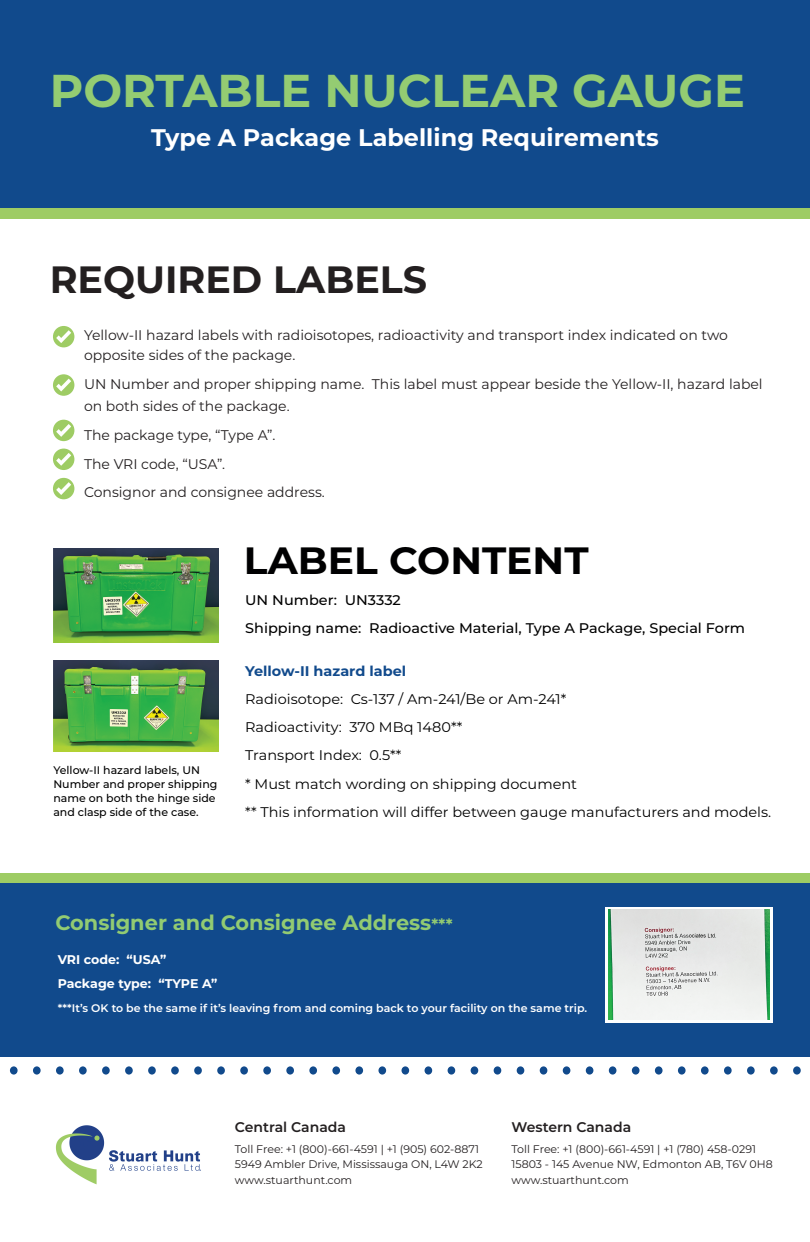
<style>
.page{position:relative;width:810px;height:1242px;background:#fff}
.page>*{position:absolute;margin:0;border:0;box-sizing:border-box;transform-origin:0 0}
.t1{font:700 46px "Montserrat";color:#94cc72}
.t2{font:700 38px "Montserrat";color:#231f20}
.t3{font:700 38px "Montserrat";color:#000001}
.t4{font:700 24px "Montserrat";color:#fff}
.t5{font:700 20.9px "Montserrat";color:#92cb72}
.t6{font:14px/28.6px "Montserrat";color:#231f20}
.t7{font:14px/28.2px "Montserrat";color:#000001}
.t8{font:500 14px/28.2px "Montserrat";color:#000001}
.t9{font:600 14px "Montserrat";color:#231f20}
.t10{font:700 14px "Montserrat";color:#114a8c}
.t11{font:700 12.6px/24px "Montserrat";color:#fff}
.t12{font:11px/15.5px "Montserrat";color:#231f20}
.t13{font:500 11px/14.2px "Montserrat";color:#000001}
.t14{font:600 11px "Montserrat";color:#fff}
.s1{font-size:15.8px}
</style>
<div class="page">
<div style="left:0;top:0;width:810px;height:219px;background:#114a8c"></div>
<div style="left:0;top:881px;width:810px;height:176px;background:#114a8c"></div>
<svg style="left:53px;top:326px;width:21px;height:21px"></svg>
<svg style="left:53px;top:374px;width:21px;height:22px"></svg>
<svg style="left:53px;top:420px;width:21px;height:21px"></svg>
<svg style="left:53px;top:449px;width:21px;height:21px"></svg>
<svg style="left:53px;top:478px;width:21px;height:21px"></svg>
<svg style="left:606px;top:907px;width:167px;height:116px;background:#fafbfb"></svg>
<div style="left:10px;top:1066px;width:8px;height:9px;background:#114a8c;border-radius:50%"></div>
<div style="left:33px;top:1066px;width:8px;height:9px;background:#114a8c;border-radius:50%"></div>
<div style="left:56px;top:1066px;width:8px;height:9px;background:#114a8c;border-radius:50%"></div>
<div style="left:79px;top:1066px;width:8px;height:9px;background:#114a8c;border-radius:50%"></div>
<div style="left:102px;top:1066px;width:8px;height:9px;background:#114a8c;border-radius:50%"></div>
<div style="left:125px;top:1066px;width:8px;height:9px;background:#114a8c;border-radius:50%"></div>
<div style="left:148px;top:1066px;width:8px;height:9px;background:#114a8c;border-radius:50%"></div>
<div style="left:171px;top:1066px;width:8px;height:9px;background:#114a8c;border-radius:50%"></div>
<div style="left:194px;top:1066px;width:8px;height:9px;background:#114a8c;border-radius:50%"></div>
<div style="left:217px;top:1066px;width:8px;height:9px;background:#114a8c;border-radius:50%"></div>
<div style="left:240px;top:1066px;width:8px;height:9px;background:#114a8c;border-radius:50%"></div>
<div style="left:263px;top:1066px;width:8px;height:9px;background:#114a8c;border-radius:50%"></div>
<div style="left:286px;top:1066px;width:8px;height:9px;background:#114a8c;border-radius:50%"></div>
<div style="left:309px;top:1066px;width:8px;height:9px;background:#114a8c;border-radius:50%"></div>
<div style="left:332px;top:1066px;width:8px;height:9px;background:#114a8c;border-radius:50%"></div>
<div style="left:355px;top:1066px;width:8px;height:9px;background:#114a8c;border-radius:50%"></div>
<div style="left:378px;top:1066px;width:8px;height:9px;background:#114a8c;border-radius:50%"></div>
<div style="left:402px;top:1066px;width:7px;height:9px;background:#114a8c;border-radius:50%"></div>
<div style="left:425px;top:1066px;width:7px;height:9px;background:#114a8c;border-radius:50%"></div>
<div style="left:448px;top:1066px;width:7px;height:9px;background:#114a8c;border-radius:50%"></div>
<div style="left:471px;top:1066px;width:7px;height:9px;background:#114a8c;border-radius:50%"></div>
<div style="left:494px;top:1066px;width:7px;height:9px;background:#114a8c;border-radius:50%"></div>
<div style="left:517px;top:1066px;width:7px;height:9px;background:#114a8c;border-radius:50%"></div>
<div style="left:540px;top:1066px;width:7px;height:9px;background:#114a8c;border-radius:50%"></div>
<div style="left:563px;top:1066px;width:7px;height:9px;background:#114a8c;border-radius:50%"></div>
<div style="left:586px;top:1066px;width:7px;height:9px;background:#114a8c;border-radius:50%"></div>
<div style="left:609px;top:1066px;width:7px;height:9px;background:#114a8c;border-radius:50%"></div>
<div style="left:632px;top:1066px;width:8px;height:9px;background:#114a8c;border-radius:50%"></div>
<div style="left:655px;top:1066px;width:8px;height:9px;background:#114a8c;border-radius:50%"></div>
<div style="left:678px;top:1066px;width:8px;height:9px;background:#114a8c;border-radius:50%"></div>
<div style="left:701px;top:1066px;width:8px;height:9px;background:#114a8c;border-radius:50%"></div>
<div style="left:724px;top:1066px;width:8px;height:9px;background:#114a8c;border-radius:50%"></div>
<div style="left:747px;top:1066px;width:8px;height:9px;background:#114a8c;border-radius:50%"></div>
<div style="left:770px;top:1066px;width:8px;height:9px;background:#114a8c;border-radius:50%"></div>
<div style="left:793px;top:1066px;width:8px;height:9px;background:#114a8c;border-radius:50%"></div>
<div style="left:0;top:874px;width:810px;height:9px;background:#9ecc64"></div>
<div style="left:0;top:209px;width:810px;height:10px;background:#9ecc64"></div>
<img style="left:608px;top:910px;width:162px;height:110px">
<img style="left:53px;top:548px;width:165px;height:94px">
<img style="left:54px;top:661px;width:164px;height:91px">
<img style="left:55px;top:1125px;width:146px;height:59px">
<h1 class="t1" style="left:50px;top:57px;width:697px">PORTABLE NUCLEAR GAUGE</h1>
<h3 class="t4" style="left:151px;top:121px;width:509px">Type A Package Labelling Requirements</h3>
<h2 class="t2" style="left:50px;top:252px;width:379px">REQUIRED LABELS</h2>
<p class="t6" style="left:84px;top:325px;width:645px;line-height:20.2px">Yellow-II hazard labels with radioisotopes, radioactivity and transport index indicated on two opposite sides of the package.</p>
<p class="t6" style="left:84px;top:372px;width:680px;line-height:22.3px">UN Number and proper shipping name. This label must appear beside the Yellow-II, hazard label on both sides of the package.</p>
<p class="t6" style="left:84px;top:420px;width:242px">The package type, “Type A”.<br>The VRI code, “USA”.<br>Consignor and consignee address.</p>
<p class="t13" style="left:53px;top:762px;width:166px">Yellow-II hazard labels, UN<br>Number and proper shipping name on both the hinge side and clasp side of the case.</p>
<h2 class="t3" style="left:244px;top:533px;width:346px">LABEL CONTENT</h2>
<p class="t8" style="left:245px;top:585px;width:501px">UN Number: UN3332<br>Shipping name: Radioactive Material, Type A Package, Special Form</p>
<p class="t10" style="left:245px;top:661px;width:163px">Yellow-II hazard label</p>
<p class="t7" style="left:245px;top:685px;width:528px">Radioisotope: Cs-137 / Am-241/Be or Am-241*<br>Radioactivity: 370 MBq 1480**<br>Transport Index: 0.5**<br>* Must match wording on shipping document<br>** This information will differ between gauge manufacturers and models.</p>
<h3 class="t5" style="left:55px;top:908px;width:399px">Consigner and Consignee Address<span class="s1">***</span></h3>
<p class="t11" style="left:58px;top:947px;width:161px">VRI code: “USA”<br>Package type: “TYPE A”</p>
<p class="t14" style="left:58px;top:1000px;width:531px">***It’s OK to be the same if it’s leaving from and coming back to your facility on the same trip.</p>
<p class="t9" style="left:235px;top:1117px;width:113px">Central Canada</p>
<p class="t12" style="left:235px;top:1141px;width:249px">Toll Free: +1 (800)-661-4591 | +1 (905) 602-8871<br>5949 Ambler Drive, Mississauga ON, L4W 2K2 www.stuarthunt.com</p>
<p class="t9" style="left:512px;top:1117px;width:121px">Western Canada</p>
<p class="t12" style="left:511px;top:1141px;width:263px">Toll Free: +1 (800)-661-4591 | +1 (780) 458-0291<br>15803 - 145 Avenue NW, Edmonton AB, T6V 0H8 www.stuarthunt.com</p>
</div>
